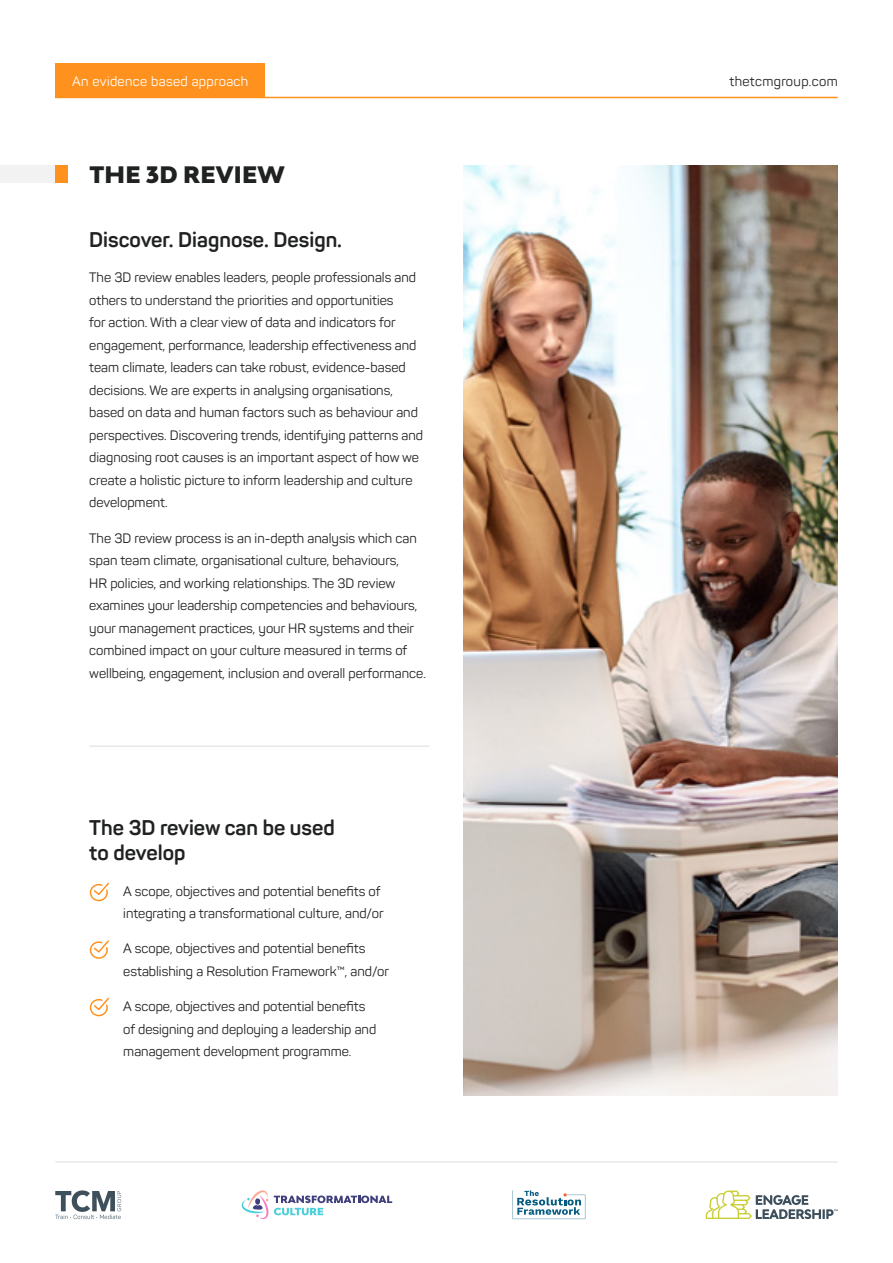
<style>
.page{position:relative;width:893px;height:1263px;background:#fff}
.page>*{position:absolute;margin:0;border:0;box-sizing:border-box;transform-origin:0 0}
.t1{font:900 22.5px "Bw Modelica";letter-spacing:.01em;color:#202121}
.t2{font:700 21px/25.2px "Panton";color:#202121}
.t3{font:13.5px/22.5px "Panton";color:#202121}
.t4{font:13.5px "Panton";letter-spacing:.025em;color:#fff}
.t5{font:13.5px "Panton";letter-spacing:.025em;color:#202121}
</style>
<div class="page">
<hr style="left:55px;top:97px;width:783px;height:1px;background:#ff921e">
<div style="left:0;top:166px;width:55px;height:17px;background:#f2f2f2"></div>
<div style="left:55px;top:166px;width:13px;height:17px;background:#ff921e"></div>
<svg style="left:89px;top:882px;width:20px;height:20px"></svg>
<svg style="left:89px;top:940px;width:20px;height:19px"></svg>
<svg style="left:89px;top:997px;width:20px;height:20px"></svg>
<hr style="left:90px;top:745px;width:339px;height:2px;background:#e8e8e8">
<img style="left:463px;top:166px;width:375px;height:930px">
<svg style="left:706px;top:1190px;width:132px;height:29px"></svg>
<svg style="left:274px;top:1195px;width:118px;height:20px"></svg>
<svg style="left:242px;top:1190px;width:26px;height:29px"></svg>
<svg style="left:513px;top:1190px;width:72px;height:29px"></svg>
<hr style="left:55px;top:1161px;width:783px;height:2px;background:#e8e8e8">
<svg style="left:55px;top:1190px;width:66px;height:29px"></svg>
<div style="left:55px;top:64px;width:210px;height:34px;background:#ff921e"></div>
<p class="t4" style="left:72px;top:73px;width:178px">An evidence based approach</p>
<h1 class="t1" style="left:89px;top:160px;width:197px">THE 3D REVIEW</h1>
<h2 class="t2" style="left:89px;top:227px;width:254px">Discover. Diagnose. Design.</h2>
<p class="t3" style="left:89px;top:266px;width:335px">The 3D review enables leaders, people professionals and others to understand the priorities and opportunities<br>for action. With a clear view of data and indicators for engagement, performance, leadership effectiveness and team climate, leaders can take robust, evidence-based decisions. We are experts in analysing organisations, based on data and human factors such as behaviour and perspectives. Discovering trends, identifying patterns and diagnosing root causes is an important aspect of how we create a holistic picture to inform leadership and culture development.</p>
<p class="t3" style="left:89px;top:526px;width:338px">The 3D review process is an in-depth analysis which can span team climate, organisational culture, behaviours,<br>HR policies, and working relationships. The 3D review examines your leadership competencies and behaviours, your management practices, your HR systems and their combined impact on your culture measured in terms of wellbeing, engagement, inclusion and overall performance.</p>
<h2 class="t2" style="left:89px;top:815px;width:247px">The 3D review can be used to develop</h2>
<p class="t3" style="left:123px;top:880px;width:262px">A scope, objectives and potential benefits of integrating a transformational culture, and/or</p>
<p class="t3" style="left:123px;top:937px;width:267px">A scope, objectives and potential benefits establishing a Resolution Framework™, and/or</p>
<p class="t3" style="left:123px;top:995px;width:254px">A scope, objectives and potential benefits of designing and deploying a leadership and management development programme.</p>
<p class="t5" style="left:729px;top:73px;width:110px">thetcmgroup.com</p>
</div>
